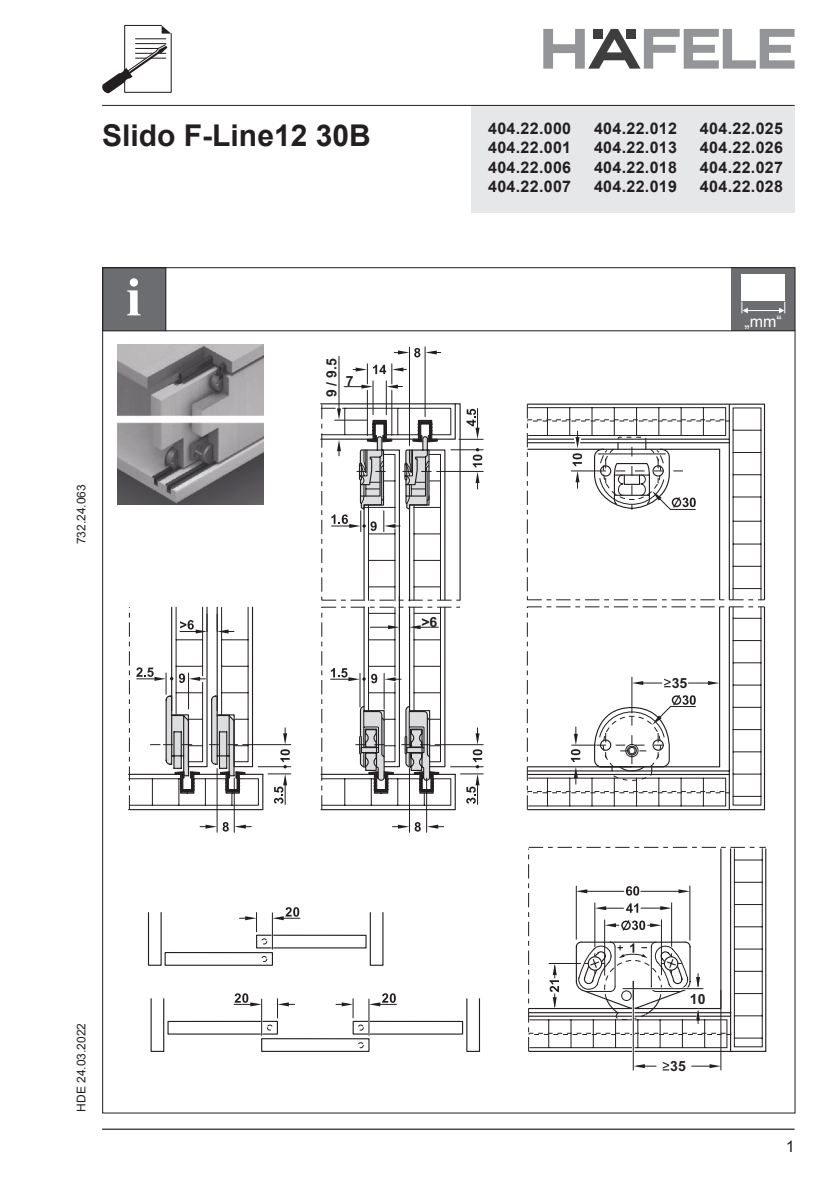
<style>
.page{position:relative;width:840px;height:1191px;background:#fff}
.page>*{position:absolute;margin:0;border:0;box-sizing:border-box;transform-origin:0 0}
.t1{font:700 30px "Arial";color:#231f20}
.t2{font:700 16px/19.2px "Arial";letter-spacing:.02em;color:#231f20;text-align:justify}
.t3{font:16px "Arial";color:#fff}
.t4{font:16px "Arial";color:#231f20}
.t5{font:700 14px "Arial";color:#231f20}
.t6{font:12px "Arial";color:#231f20}
</style>
<div class="page">
<hr style="left:102px;top:1128px;width:692px;height:1px;background:#231f20">
<svg style="left:543px;top:29px;width:251px;height:40px"></svg>
<svg style="left:102px;top:25px;width:70px;height:68px"></svg>
<div style="left:471px;top:105px;width:323px;height:108px;background:#e6e7e9"></div>
<hr style="left:102px;top:105px;width:692px;height:1px;background:#231f20">
<div style="left:731px;top:268px;width:63px;height:63px;background:#6c6d70"></div>
<div style="left:741px;top:274px;width:43px;height:27px;background:#fff"></div>
<hr style="left:746px;top:310px;width:35px;height:1px;background:#fff">
<svg style="left:741px;top:302px;width:6px;height:11px"></svg>
<svg style="left:779px;top:307px;width:5px;height:6px"></svg>
<div style="left:103px;top:268px;width:63px;height:63px;background:#6c6d70"></div>
<div style="left:102px;top:267px;width:64px;height:64px;border:1px solid #231f20"></div>
<hr style="left:166px;top:330px;width:628px;height:1px;background:#231f20">
<svg style="left:127px;top:278px;width:13px;height:37px"></svg>
<img style="left:117px;top:344px;width:147px;height:160px">
<hr style="left:426px;top:778px;width:1px;height:54px;background:#231f20">
<hr style="left:409px;top:768px;width:1px;height:64px;background:#231f20">
<svg style="left:426px;top:824px;width:17px;height:4px"></svg>
<svg style="left:392px;top:822px;width:28px;height:9px"></svg>
<svg style="left:320px;top:346px;width:163px;height:465px"></svg>
<svg style="left:526px;top:404px;width:238px;height:405px"></svg>
<svg style="left:691px;top:1064px;width:29px;height:4px"></svg>
<hr style="left:632px;top:981px;width:1px;height:89px;background:#231f20">
<hr style="left:720px;top:990px;width:1px;height:80px;background:#231f20">
<svg style="left:662px;top:1062px;width:6px;height:8px"></svg>
<svg style="left:633px;top:1064px;width:22px;height:4px"></svg>
<hr style="left:234px;top:778px;width:1px;height:54px;background:#231f20">
<hr style="left:217px;top:768px;width:1px;height:64px;background:#231f20">
<svg style="left:234px;top:824px;width:17px;height:4px"></svg>
<svg style="left:200px;top:822px;width:28px;height:9px"></svg>
<svg style="left:128px;top:606px;width:163px;height:204px"></svg>
<svg style="left:150px;top:993px;width:330px;height:59px"></svg>
<svg style="left:147px;top:907px;width:237px;height:59px"></svg>
<svg style="left:528px;top:847px;width:237px;height:204px"></svg>
<h1 class="t1" style="left:102px;top:114px;width:270px">Slido F-Line12 30B</h1>
<p class="t6" style="left:73px;top:544px;width:62px;rotate:-90deg">732.24.063</p>
<p class="t5" style="left:321px;top:397px;width:40px;rotate:-90deg">9 / 9.5</p>
<p class="t5" style="left:346px;top:371px;width:9px">7</p>
<p class="t2" style="left:488px;top:119px;width:84px">404.22.000<br>404.22.001<br>404.22.006<br>404.22.007</p>
<p class="t2" style="left:593px;top:119px;width:84px">404.22.012<br>404.22.013<br>404.22.018<br>404.22.019</p>
<p class="t2" style="left:699px;top:119px;width:84px">404.22.025<br>404.22.026<br>404.22.027<br>404.22.028</p>
<p class="t3" style="left:744px;top:310px;width:39px">„mm“</p>
<p class="t5" style="left:421px;top:612px;width:17px">&gt;6</p>
<p class="t5" style="left:671px;top:673px;width:17px">35</p>
<p class="t6" style="left:73px;top:1111px;width:90px;rotate:-90deg">HDE 24.03.2022</p>
<p class="t5" style="left:689px;top:989px;width:17px">10</p>
<p class="t5" style="left:670px;top:1056px;width:17px">35</p>
<p class="t4" style="left:785px;top:1135px;width:10px">1</p>
</div>
